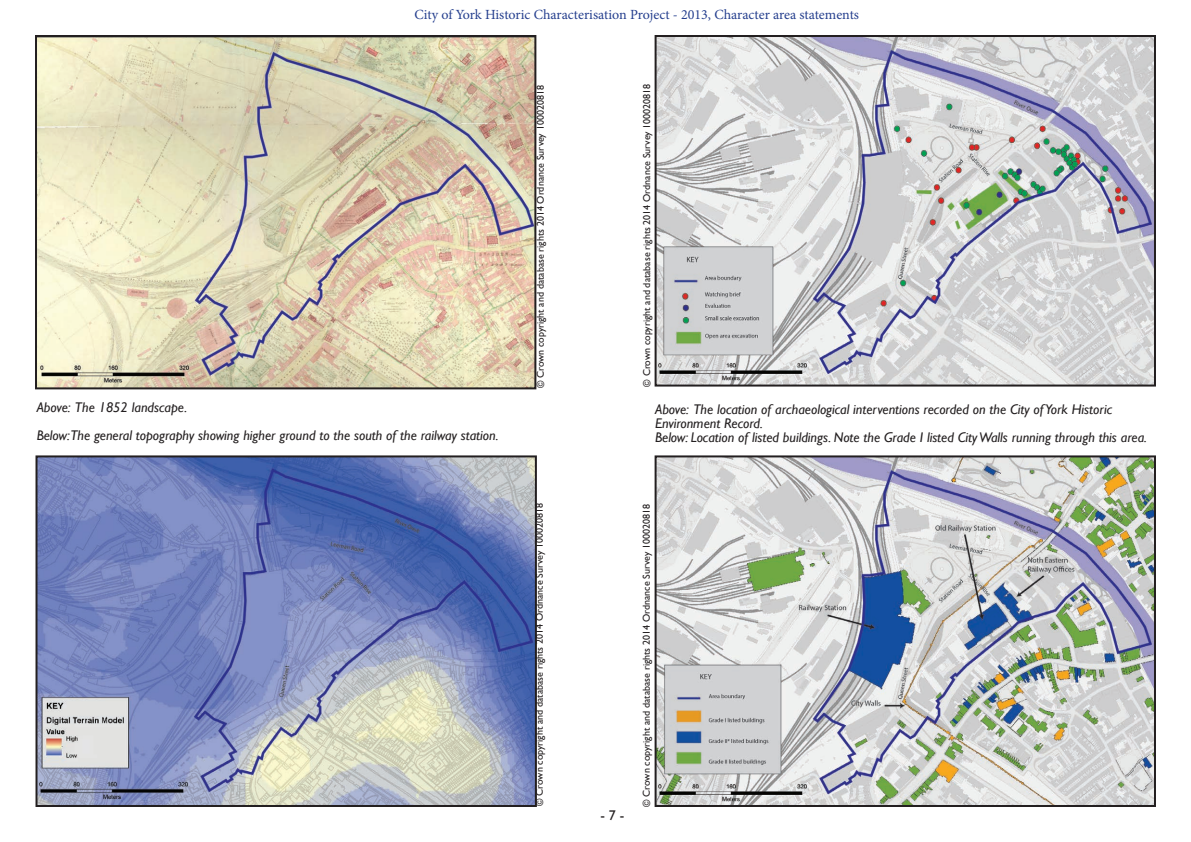
<style>
.page{position:relative;width:1191px;height:842px;background:#fff}
.page>*{position:absolute;margin:0;border:0;box-sizing:border-box;transform-origin:0 0}
.t1{font:italic 14px/14px "Gill Sans";color:#231f20}
.t2{font:14px "Minion Pro";color:#253f8e}
.t3{font:14px "Gill Sans";color:#231f20}
.Crown_copyright{font:10px "Gill Sans";color:#231f20}
</style>
<div class="page">
<img style="left:38px;top:38px;width:495px;height:348px">
<div style="left:35px;top:35px;width:501px;height:354px;border:2px solid #231f20"></div>
<img style="left:39px;top:458px;width:495px;height:346px">
<div style="left:36px;top:455px;width:501px;height:352px;border:2px solid #231f20"></div>
<img style="left:657px;top:458px;width:496px;height:346px">
<div style="left:654px;top:455px;width:502px;height:352px;border:2px solid #231f20"></div>
<img style="left:657px;top:38px;width:496px;height:346px">
<div style="left:654px;top:35px;width:502px;height:352px;border:2px solid #231f20"></div>
<p class="t2" style="left:414px;top:5px;width:446px">City of York Historic Characterisation Project - 2013, Character area statements</p>
<p class="t1" style="left:37px;top:400px;width:152px">Above: The 1852 landscape.</p>
<p class="t1" style="left:37px;top:428px;width:463px">Below:The general topography showing higher ground to the south of the railway station.</p>
<p class="Crown_copyright" style="left:534px;top:388px;width:304px;rotate:-90deg">© Crown copyright and database rights 2014 Ordnance Survey 100020818</p>
<p class="Crown_copyright" style="left:641px;top:387px;width:304px;rotate:-90deg">© Crown copyright and database rights 2014 Ordnance Survey 100020818</p>
<p class="t1" style="left:655px;top:402px;width:458px">Above: The location of archaeological interventions recorded on the City of York Historic<br>Environment Record.</p>
<p class="t1" style="left:655px;top:430px;width:493px">Below: Location of listed buildings. Note the Grade I listed City Walls running through this area.</p>
<p class="Crown_copyright" style="left:533px;top:806px;width:304px;rotate:-90deg">© Crown copyright and database rights 2014 Ordnance Survey 100020818</p>
<p class="Crown_copyright" style="left:640px;top:807px;width:304px;rotate:-90deg">© Crown copyright and database rights 2014 Ordnance Survey 100020818</p>
<p class="t3" style="left:600px;top:808px;width:25px">- 7 -</p>
</div>
